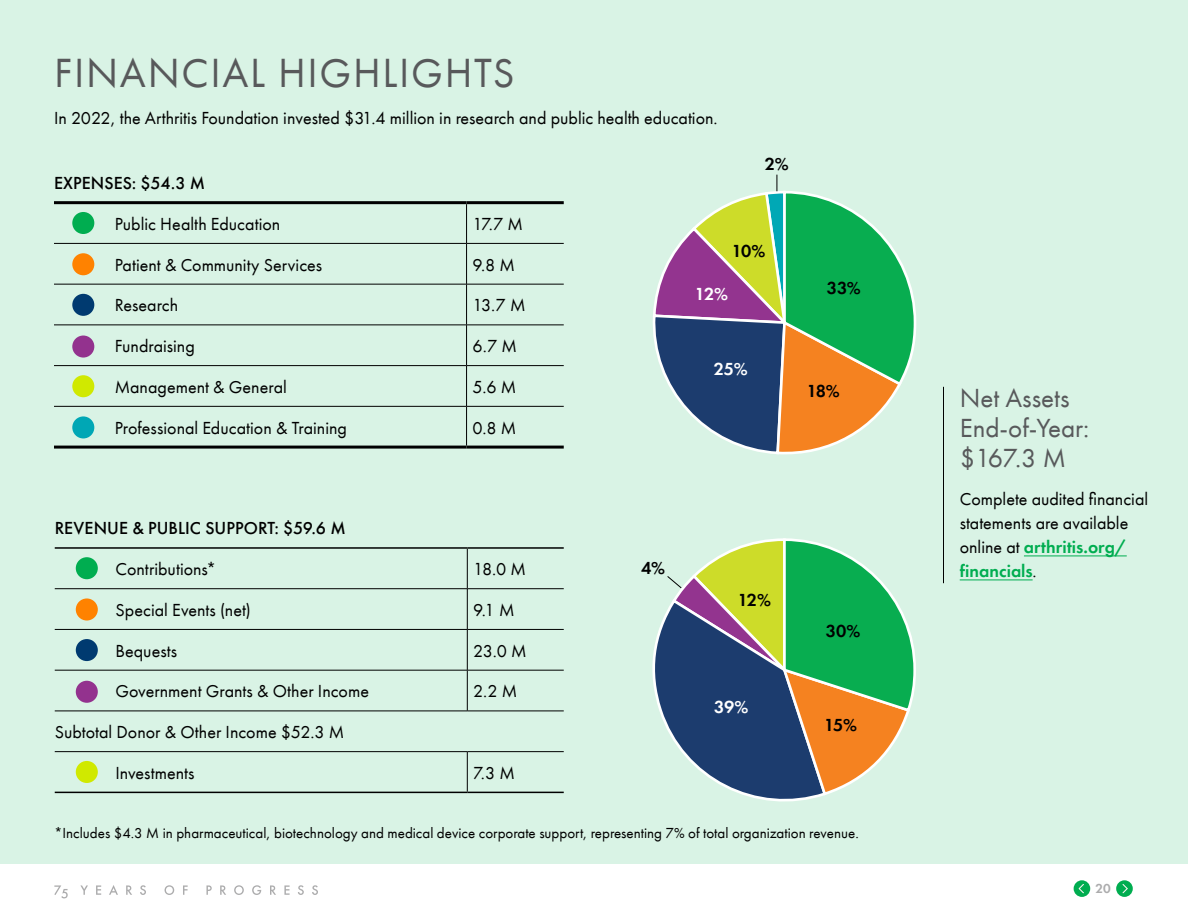
<style>
.page{position:relative;width:1188px;height:918px;background:#fff}
.page>*{position:absolute;margin:0;border:0;box-sizing:border-box;transform-origin:0 0}
.t1{font:42px "Futura PT";letter-spacing:.04em;color:#58595b}
.t2{font:27px/30px "Futura PT";color:#58595b}
.t3{font:18px/24px "Futura PT";color:#000}
.t4{font:500 18px "Futura PT";letter-spacing:.005em;color:#000}
.t5{font:600 18px "Futura PT";letter-spacing:-.055em;color:#000}
.t6{font:600 18px "Futura PT";color:#fff}
.t7{font:15px "Futura PT";color:#000}
.t8{font:600 13.5px "Futura PT";color:#acacad}
.s1{font-weight:600;color:#00ad50}
</style>
<div class="page">
<svg style="left:54px;top:885px;width:14px;height:13px"></svg>
<svg style="left:80px;top:885px;width:8px;height:10px"></svg>
<svg style="left:96px;top:885px;width:5px;height:10px"></svg>
<svg style="left:109px;top:885px;width:9px;height:10px"></svg>
<svg style="left:126px;top:885px;width:6px;height:10px"></svg>
<svg style="left:140px;top:885px;width:6px;height:10px"></svg>
<svg style="left:165px;top:885px;width:9px;height:10px"></svg>
<svg style="left:183px;top:885px;width:5px;height:10px"></svg>
<svg style="left:206px;top:885px;width:6px;height:10px"></svg>
<svg style="left:220px;top:885px;width:6px;height:10px"></svg>
<svg style="left:234px;top:885px;width:10px;height:10px"></svg>
<svg style="left:252px;top:885px;width:9px;height:10px"></svg>
<svg style="left:270px;top:885px;width:6px;height:10px"></svg>
<svg style="left:284px;top:885px;width:6px;height:10px"></svg>
<svg style="left:298px;top:885px;width:6px;height:10px"></svg>
<svg style="left:312px;top:885px;width:6px;height:10px"></svg>
<svg style="left:1116px;top:880px;width:17px;height:17px"></svg>
<div style="left:1074px;top:880px;width:16px;height:17px;background:#00ad50;border-radius:50%"></div>
<svg style="left:1119px;top:881px;width:12px;height:16px"></svg>
<svg style="left:1076px;top:881px;width:11px;height:16px"></svg>
<div style="left:0;top:0;width:1188px;height:864px;background:#d9f3e5"></div>
<hr style="left:466px;top:204px;width:1px;height:39px;background:#000">
<hr style="left:54px;top:243px;width:413px;height:1px;background:#000">
<hr style="left:467px;top:243px;width:97px;height:1px;background:#000">
<hr style="left:466px;top:244px;width:1px;height:40px;background:#000">
<hr style="left:54px;top:284px;width:413px;height:1px;background:#000">
<hr style="left:467px;top:284px;width:97px;height:1px;background:#000">
<hr style="left:466px;top:284px;width:1px;height:41px;background:#000">
<hr style="left:54px;top:325px;width:413px;height:1px;background:#000">
<hr style="left:467px;top:325px;width:97px;height:1px;background:#000">
<hr style="left:466px;top:325px;width:1px;height:40px;background:#000">
<hr style="left:54px;top:365px;width:413px;height:1px;background:#000">
<hr style="left:467px;top:365px;width:97px;height:1px;background:#000">
<hr style="left:466px;top:366px;width:1px;height:40px;background:#000">
<hr style="left:54px;top:406px;width:413px;height:1px;background:#000">
<hr style="left:467px;top:406px;width:97px;height:1px;background:#000">
<hr style="left:466px;top:407px;width:1px;height:39px;background:#000">
<hr style="left:54px;top:201px;width:413px;height:3px;background:#000">
<hr style="left:467px;top:201px;width:97px;height:3px;background:#000">
<hr style="left:54px;top:446px;width:413px;height:3px;background:#000">
<hr style="left:467px;top:446px;width:97px;height:3px;background:#000">
<div style="left:72px;top:212px;width:22px;height:22px;background:#00ad50;border-radius:50%"></div>
<div style="left:72px;top:253px;width:22px;height:22px;background:#ff8200;border-radius:50%"></div>
<div style="left:72px;top:294px;width:22px;height:22px;background:#003a70;border-radius:50%"></div>
<div style="left:72px;top:336px;width:22px;height:22px;background:#93328e;border-radius:50%"></div>
<div style="left:72px;top:375px;width:22px;height:22px;background:#d0e900;border-radius:50%"></div>
<div style="left:72px;top:416px;width:22px;height:22px;background:#00a7b5;border-radius:50%"></div>
<hr style="left:55px;top:547px;width:412px;height:2px;background:#000">
<hr style="left:467px;top:547px;width:97px;height:2px;background:#000">
<hr style="left:55px;top:792px;width:412px;height:1px;background:#000">
<hr style="left:467px;top:792px;width:97px;height:1px;background:#000">
<hr style="left:467px;top:549px;width:1px;height:39px;background:#000">
<hr style="left:55px;top:588px;width:412px;height:1px;background:#000">
<hr style="left:467px;top:588px;width:97px;height:1px;background:#000">
<hr style="left:467px;top:589px;width:1px;height:40px;background:#000">
<hr style="left:55px;top:629px;width:412px;height:1px;background:#000">
<hr style="left:467px;top:629px;width:97px;height:1px;background:#000">
<hr style="left:467px;top:630px;width:1px;height:40px;background:#000">
<hr style="left:55px;top:670px;width:412px;height:1px;background:#000">
<hr style="left:467px;top:670px;width:97px;height:1px;background:#000">
<hr style="left:467px;top:670px;width:1px;height:41px;background:#000">
<hr style="left:55px;top:711px;width:412px;height:1px;background:#000">
<hr style="left:467px;top:711px;width:97px;height:1px;background:#000">
<hr style="left:55px;top:751px;width:412px;height:1px;background:#000">
<hr style="left:467px;top:751px;width:97px;height:1px;background:#000">
<hr style="left:467px;top:752px;width:1px;height:40px;background:#000">
<div style="left:76px;top:557px;width:22px;height:22px;background:#00ad50;border-radius:50%"></div>
<div style="left:76px;top:598px;width:22px;height:23px;background:#ff8200;border-radius:50%"></div>
<div style="left:76px;top:639px;width:22px;height:22px;background:#003a70;border-radius:50%"></div>
<div style="left:76px;top:681px;width:22px;height:22px;background:#93328e;border-radius:50%"></div>
<div style="left:76px;top:761px;width:22px;height:22px;background:#d0e900;border-radius:50%"></div>
<svg style="left:652px;top:175px;width:265px;height:280px"></svg>
<svg style="left:652px;top:538px;width:264px;height:264px"></svg>
<hr style="left:1024px;top:556px;width:103px;height:1px;background:#00ad50">
<hr style="left:960px;top:580px;width:73px;height:1px;background:#00ad50">
<hr style="left:943px;top:387px;width:1px;height:196px;background:#000">
<h1 class="t1" style="left:54px;top:48px;width:462px">FINANCIAL HIGHLIGHTS</h1>
<p class="t3" style="left:54px;top:106px;width:665px">In 2022, the Arthritis Foundation invested $31.4 million in research and public health education.</p>
<p class="t5" style="left:765px;top:153px;width:26px">2%</p>
<p class="t4" style="left:54px;top:172px;width:153px">EXPENSES: $54.3 M</p>
<p class="t3" style="left:115px;top:212px;width:167px">Public Health Education</p>
<p class="t3" style="left:473px;top:212px;width:52px">17.7 M</p>
<p class="t3" style="left:115px;top:253px;width:209px">Patient &amp; Community Services</p>
<p class="t3" style="left:473px;top:253px;width:44px">9.8 M</p>
<p class="t3" style="left:115px;top:293px;width:65px">Research</p>
<p class="t3" style="left:473px;top:293px;width:54px">13.7 M</p>
<p class="t3" style="left:115px;top:334px;width:82px">Fundraising</p>
<p class="t3" style="left:473px;top:334px;width:46px">6.7 M</p>
<p class="t3" style="left:115px;top:375px;width:174px">Management &amp; General</p>
<p class="t3" style="left:473px;top:375px;width:45px">5.6 M</p>
<p class="t3" style="left:115px;top:415px;width:234px">Professional Education &amp; Training</p>
<p class="t3" style="left:473px;top:415px;width:45px">0.8 M</p>
<p class="t5" style="left:732px;top:240px;width:35px">10%</p>
<p class="t6" style="left:695px;top:282px;width:35px">12%</p>
<p class="t6" style="left:714px;top:358px;width:36px">25%</p>
<p class="t5" style="left:827px;top:277px;width:36px">33%</p>
<p class="t5" style="left:807px;top:380px;width:35px">18%</p>
<p class="t4" style="left:55px;top:518px;width:292px">REVENUE &amp; PUBLIC SUPPORT: $59.6 M</p>
<p class="t3" style="left:116px;top:557px;width:102px">Contributions*</p>
<p class="t3" style="left:473px;top:557px;width:54px">18.0 M</p>
<p class="t3" style="left:116px;top:598px;width:137px">Special Events (net)</p>
<p class="t3" style="left:473px;top:598px;width:43px">9.1 M</p>
<p class="t3" style="left:116px;top:639px;width:63px">Bequests</p>
<p class="t3" style="left:473px;top:639px;width:55px">23.0 M</p>
<p class="t3" style="left:116px;top:679px;width:255px">Government Grants &amp; Other Income</p>
<p class="t3" style="left:473px;top:679px;width:46px">2.2 M</p>
<p class="t3" style="left:55px;top:720px;width:291px">Subtotal Donor &amp; Other Income $52.3 M</p>
<p class="t3" style="left:116px;top:761px;width:81px">Investments</p>
<p class="t3" style="left:473px;top:761px;width:43px">7.3 M</p>
<p class="t5" style="left:641px;top:557px;width:25px">4%</p>
<p class="t5" style="left:738px;top:588px;width:35px">12%</p>
<p class="t6" style="left:714px;top:696px;width:36px">39%</p>
<p class="t5" style="left:826px;top:620px;width:36px">30%</p>
<p class="t5" style="left:824px;top:714px;width:34px">15%</p>
<p class="t7" style="left:54px;top:824px;width:806px">*Includes $4.3 M in pharmaceutical, biotechnology and medical device corporate support, representing 7% of total organization revenue.</p>
<h2 class="t2" style="left:960px;top:383px;width:131px">Net Assets<br>End-of-Year: $167.3 M</h2>
<p class="t3" style="left:960px;top:487px;width:190px">Complete audited financial statements are available online at <span class="s1">arthritis.org/ financials</span>.</p>
<p class="t8" style="left:1095px;top:880px;width:17px">20</p>
</div>
